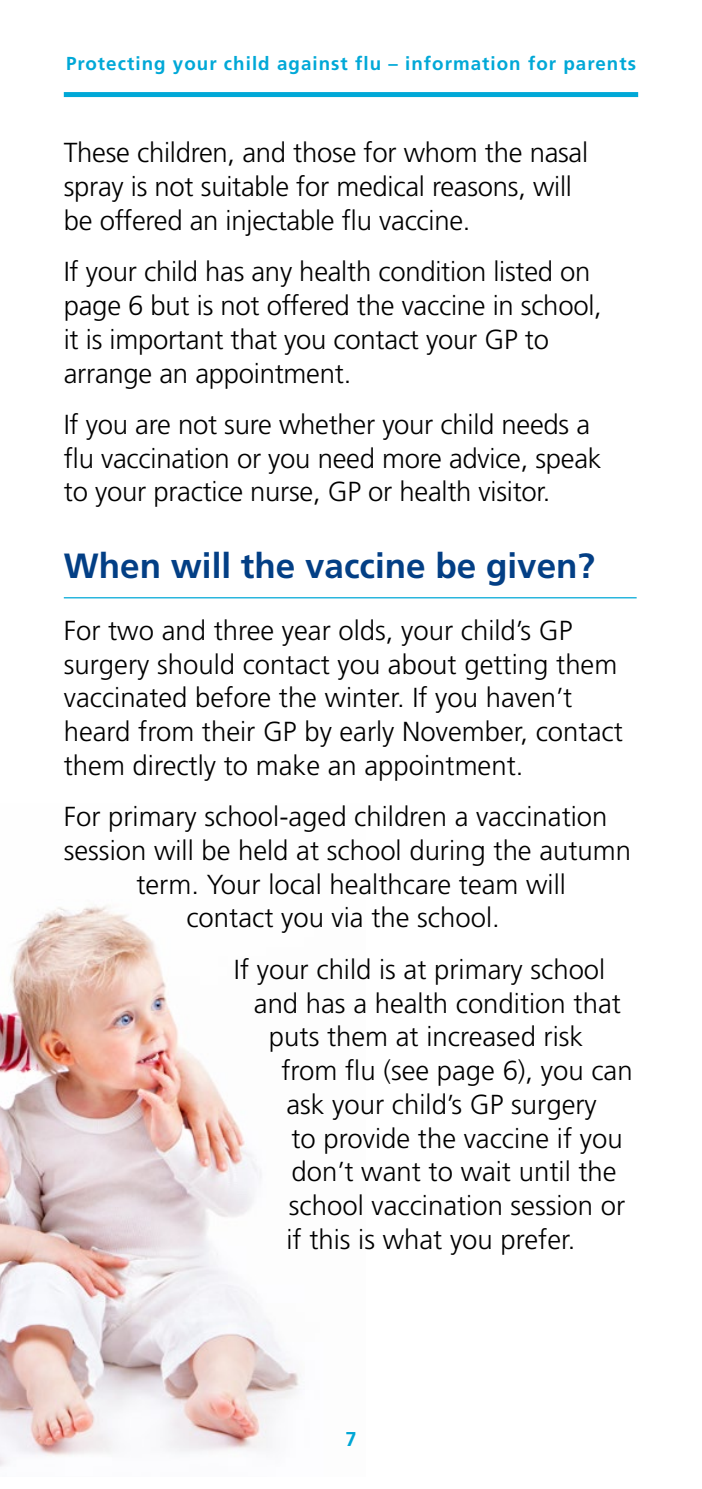
<style>
.page{position:relative;width:702px;height:1489px;background:#fff}
.page>*{position:absolute;margin:0;border:0;box-sizing:border-box;transform-origin:0 0}
.Header_01{font:700 35px "Frutiger";color:#033f85}
.t1{font:300 27.5px/33.8px "Frutiger";color:#000}
.t2{font:700 20px "Frutiger";color:#00a8d7}
.t3{font:700 18.75px "Frutiger";letter-spacing:.055em;color:#00a8d7}
</style>
<div class="page">
<div style="left:64px;top:92px;width:574px;height:5px;background:#00a8d7"></div>
<img style="left:0;top:905px;width:299px;height:562px">
<hr style="left:64px;top:597px;width:572px;height:1px;background:#00a8d7">
<p class="t3" style="left:66px;top:52px;width:571px">Protecting your child against flu – information for parents</p>
<p class="t1" style="left:64px;top:136px;width:526px">These children, and those for whom the nasal spray is not suitable for medical reasons, will be offered an injectable flu vaccine.</p>
<p class="t1" style="left:64px;top:255px;width:539px">If your child has any health condition listed on page 6 but is not offered the vaccine in school, it is important that you contact your GP to arrange an appointment.</p>
<p class="t1" style="left:64px;top:408px;width:539px">If you are not sure whether your child needs a flu vaccination or you need more advice, speak to your practice nurse, GP or health visitor.</p>
<p class="Header_01" style="left:64px;top:545px;width:532px">When will the vaccine be given?</p>
<p class="t1" style="left:64px;top:613px;width:560px">For two and three year olds, your child’s GP surgery should contact you about getting them vaccinated before the winter. If you haven’t heard from their GP by early November, contact them directly to make an appointment.</p>
<p class="t1" style="left:64px;top:800px;width:545px">For primary school-aged children a vaccination</p>
<p class="t1" style="left:64px;top:833px;width:568px">session will be held at school during the autumn</p>
<p class="t1" style="left:136px;top:867px;width:431px">term. Your local healthcare team will</p>
<p class="t1" style="left:186px;top:901px;width:315px">contact you via the school.</p>
<p class="t1" style="left:234px;top:952px;width:373px">If your child is at primary school</p>
<p class="t1" style="left:254px;top:986px;width:368px">and has a health condition that</p>
<p class="t1" style="left:269px;top:1020px;width:316px">puts them at increased risk</p>
<p class="t1" style="left:281px;top:1053px;width:353px">from flu (see page 6), you can</p>
<p class="t1" style="left:286px;top:1087px;width:312px">ask your child’s GP surgery</p>
<p class="t1" style="left:291px;top:1121px;width:333px">to provide the vaccine if you</p>
<p class="t1" style="left:291px;top:1155px;width:327px">don’t want to wait until the</p>
<p class="t1" style="left:289px;top:1188px;width:338px">school vaccination session or</p>
<p class="t1" style="left:286px;top:1222px;width:290px">if this is what you prefer.</p>
<p class="t2" style="left:345px;top:1426px;width:13px">7</p>
</div>
